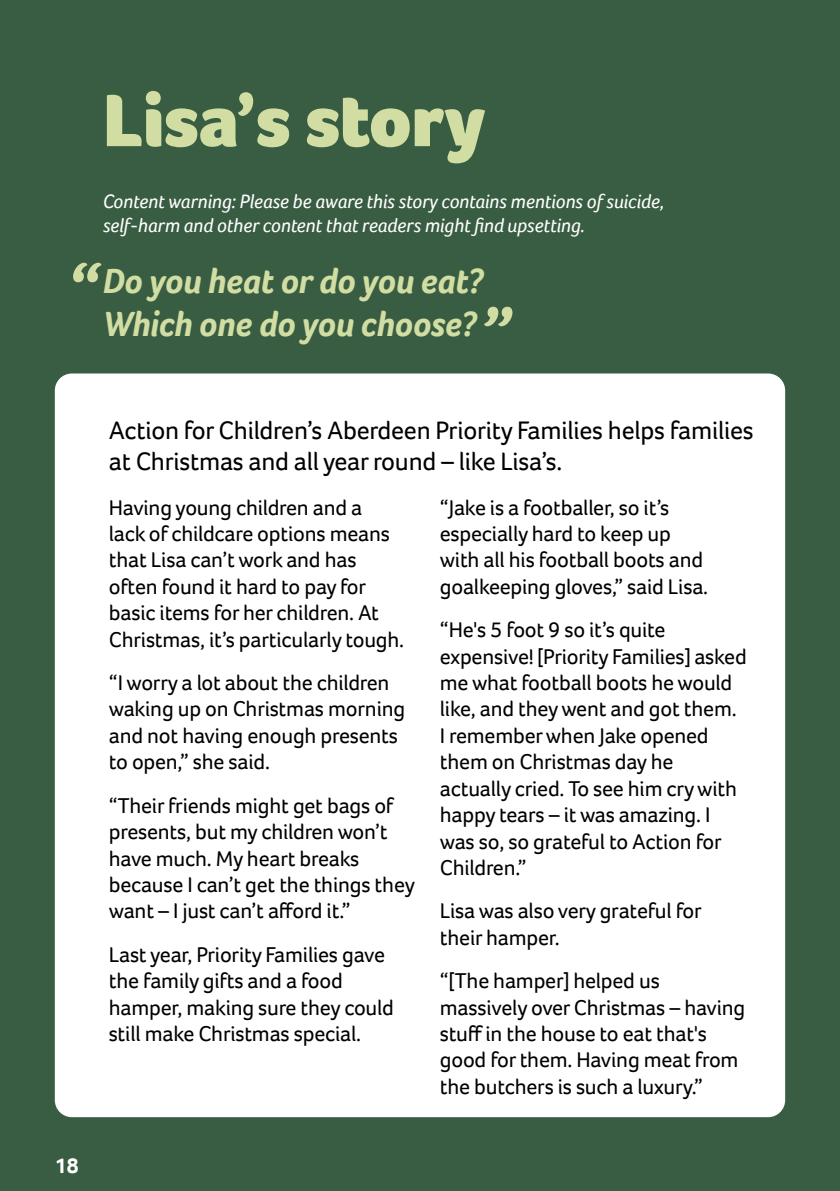
<style>
.page{position:relative;width:840px;height:1191px;background:#fff}
.page>*{position:absolute;margin:0;border:0;box-sizing:border-box;transform-origin:0 0}
.t1{font:900 76px "Foco";color:#d1dda2}
.t2{font:italic 700 72.6px "Foco";color:#d1dda2}
.t3{font:italic 700 36px/43.2px "Foco";letter-spacing:-.01em;color:#d1dda2}
.t4{font:26px/31.2px "Foco";letter-spacing:-.01em;color:#000}
.t5{font:22px/26.4px "Foco";letter-spacing:-.01em;color:#000}
.t6{font:700 22px "Foco";color:#fff}
.t7{font:italic 20px/24px "Foco";letter-spacing:-.01em;color:#fff}
</style>
<div class="page">
<div style="left:0;top:0;width:839px;height:1191px;background:#395d42"></div>
<div style="left:55px;top:373px;width:729px;height:744px;background:#fff;border-radius:17px"></div>
<h1 class="t1" style="left:103px;top:70px;width:384px">Lisa’s story</h1>
<p class="t7" style="left:103px;top:189px;width:562px">Content warning: Please be aware this story contains mentions of suicide, self-harm and other content that readers might find upsetting.</p>
<h3 class="t3" style="left:103px;top:258px;width:382px">Do you heat or do you eat?<br>Which one do you choose?</h3>
<h2 class="t2" style="left:66px;top:241px;width:33px">“</h2>
<h2 class="t2" style="left:479px;top:285px;width:33px">”</h2>
<p class="t4" style="left:109px;top:414px;width:646px">Action for Children’s Aberdeen Priority Families helps families at Christmas and all year round – like Lisa’s.</p>
<p class="t6" style="left:55px;top:1150px;width:26px">18</p>
<p class="t5" style="left:109px;top:494px;width:297px">Having young children and a lack of childcare options means that Lisa can’t work and has often found it hard to pay for basic items for her children. At<br>Christmas, it’s particularly tough.</p>
<p class="t5" style="left:109px;top:669px;width:298px">“I worry a lot about the children waking up on Christmas morning and not having enough presents to open,” she said.</p>
<p class="t5" style="left:109px;top:792px;width:307px">“Their friends might get bags of presents, but my children won’t have much. My heart breaks because I can’t get the things they want – I just can’t afford it.”</p>
<p class="t5" style="left:109px;top:941px;width:286px">Last year, Priority Families gave the family gifts and a food hamper, making sure they could still make Christmas special.</p>
<p class="t5" style="left:439px;top:494px;width:270px">“Jake is a footballer, so it’s especially hard to keep up with all his football boots and goalkeeping gloves,” said Lisa.</p>
<p class="t5" style="left:439px;top:616px;width:308px">“He's 5 foot 9 so it’s quite expensive! [Priority Families] asked me what football boots he would like, and they went and got them.<br>I remember when Jake opened them on Christmas day he actually cried. To see him cry with happy tears – it was amazing. I was so, so grateful to Action for<br>Children.”</p>
<p class="t5" style="left:439px;top:897px;width:263px">Lisa was also very grateful for their hamper.</p>
<p class="t5" style="left:439px;top:967px;width:307px">“[The hamper] helped us massively over Christmas – having stuff in the house to eat that's good for them. Having meat from the butchers is such a luxury.”</p>
</div>
